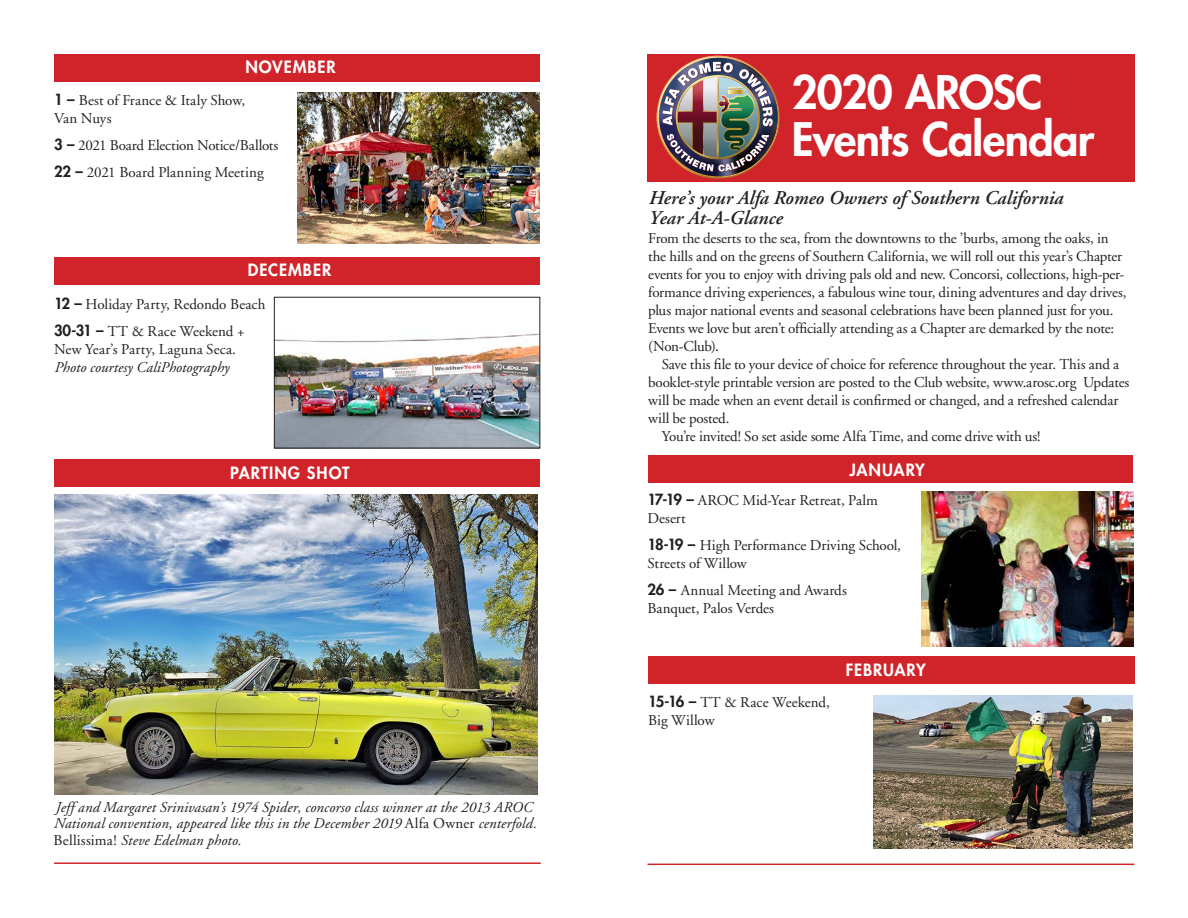
<style>
.page{position:relative;width:1188px;height:918px;background:#fff}
.page>*{position:absolute;margin:0;border:0;box-sizing:border-box;transform-origin:0 0}
.t1{font:800 45px/46.5px "Futura";letter-spacing:-.02em;color:#fff}
.t2{font:italic 600 19.5px/19.5px "Adobe Garamond";color:#231f20}
.t3{font:800 16.5px "Futura";letter-spacing:.055em;color:#fff}
.t4{font:15px/18px "Adobe Garamond";letter-spacing:-.01em;color:#231f20}
.t5{font:italic 15px/16.5px "Adobe Garamond";letter-spacing:.005em;color:#231f20}
.t6{font:15px "Adobe Garamond";letter-spacing:.015em;color:#231f20}
.s1{font-family:"Futura";font-weight:800}
.s2{font-style:normal}
</style>
<div class="page">
<hr style="left:54px;top:862px;width:487px;height:2px;background:#d1232a">
<div style="left:648px;top:455px;width:484px;height:28px;background:#d1232a"></div>
<div style="left:648px;top:656px;width:487px;height:28px;background:#d1232a"></div>
<hr style="left:648px;top:864px;width:486px;height:1px;background:#d1232a">
<div style="left:648px;top:54px;width:487px;height:128px;background:#d1232a"></div>
<img style="left:656px;top:56px;width:123px;height:123px">
<div style="left:54px;top:54px;width:486px;height:28px;background:#d1232a"></div>
<div style="left:54px;top:257px;width:486px;height:27px;background:#d1232a"></div>
<img style="left:297px;top:93px;width:243px;height:151px">
<img style="left:276px;top:333px;width:262px;height:113px">
<div style="left:274px;top:297px;width:266px;height:151px;border:1px solid #231f20"></div>
<img style="left:55px;top:494px;width:483px;height:300px">
<div style="left:54px;top:459px;width:486px;height:28px;background:#d1232a"></div>
<img style="left:922px;top:491px;width:211px;height:156px">
<img style="left:874px;top:695px;width:259px;height:154px">
<p class="t3" style="left:245px;top:56px;width:92px">NOVEMBER</p>
<p class="t4" style="left:54px;top:92px;width:193px"><span class="s1">1 –</span> Best of France &amp; Italy Show,<br>Van Nuys</p>
<p class="t4" style="left:54px;top:132px;width:226px;line-height:27px"><span class="s1">3 –</span> 2021 Board Election Notice/Ballots<br><span class="s1">22 –</span> 2021 Board Planning Meeting</p>
<p class="t3" style="left:248px;top:259px;width:85px">DECEMBER</p>
<p class="t4" style="left:54px;top:291px;width:213px;line-height:27px"><span class="s1">12 –</span> Holiday Party, Redondo Beach<br><span class="s1">30-31 –</span> TT &amp; Race Weekend +</p>
<p class="t6" style="left:54px;top:341px;width:184px">New Year’s Party, Laguna Seca.</p>
<p class="t5" style="left:54px;top:360px;width:177px">Photo courtesy CaliPhotography</p>
<p class="t3" style="left:230px;top:462px;width:121px">PARTING SHOT</p>
<p class="t5" style="left:54px;top:799px;width:484px">Jeff and Margaret Srinivasan’s 1974 Spider, concorso class winner at the 2013 AROC<br>National convention, appeared like this in the December 2019 <span class="s2">Alfa Owner</span> centerfold.<br><span class="s2">Bellissima!</span> Steve Edelman photo.</p>
<h1 class="t1" style="left:792px;top:69px;width:304px">2020 AROSC<br>Events Calendar</h1>
<h2 class="t2" style="left:648px;top:189px;width:416px">Here’s your Alfa Romeo Owners of Southern California<br>Year At-A-Glance</h2>
<p class="t4" style="left:648px;top:230px;width:480px">From the deserts to the sea, from the downtowns to the ’burbs, among the oaks, in the hills and on the greens of Southern California, we will roll out this year’s Chapter events for you to enjoy with driving pals old and new. Concorsi, collections, high-per&shy;formance driving experiences, a fabulous wine tour, dining adventures and day drives, plus major national events and seasonal celebrations have been planned just for you.<br>Events we love but aren’t officially attending as a Chapter are demarked by the note: (Non-Club).</p>
<p class="t4" style="left:662px;top:356px;width:459px">Save this file to your device of choice for reference throughout the year. This and a</p>
<p class="t4" style="left:648px;top:374px;width:483px">booklet-style printable version are posted to the Club website, www.arosc.org Updates</p>
<p class="t4" style="left:648px;top:392px;width:472px">will be made when an event detail is confirmed or changed, and a refreshed calendar</p>
<p class="t4" style="left:648px;top:410px;width:83px">will be posted.</p>
<p class="t4" style="left:662px;top:428px;width:380px">You’re invited! So set aside some Alfa Time, and come drive with us!</p>
<p class="t3" style="left:850px;top:459px;width:77px">JANUARY</p>
<p class="t4" style="left:648px;top:492px;width:232px"><span class="s1">17-19 –</span> AROC Mid-Year Retreat, Palm<br>Desert</p>
<p class="t4" style="left:648px;top:537px;width:255px"><span class="s1">18-19 –</span> High Performance Driving School,<br>Streets of Willow</p>
<p class="t4" style="left:648px;top:582px;width:201px"><span class="s1">26 –</span> Annual Meeting and Awards<br>Banquet, Palos Verdes</p>
<p class="t4" style="left:648px;top:694px;width:183px"><span class="s1">15-16 –</span> TT &amp; Race Weekend,<br>Big Willow</p>
<p class="t3" style="left:846px;top:659px;width:82px">FEBRUARY</p>
</div>
